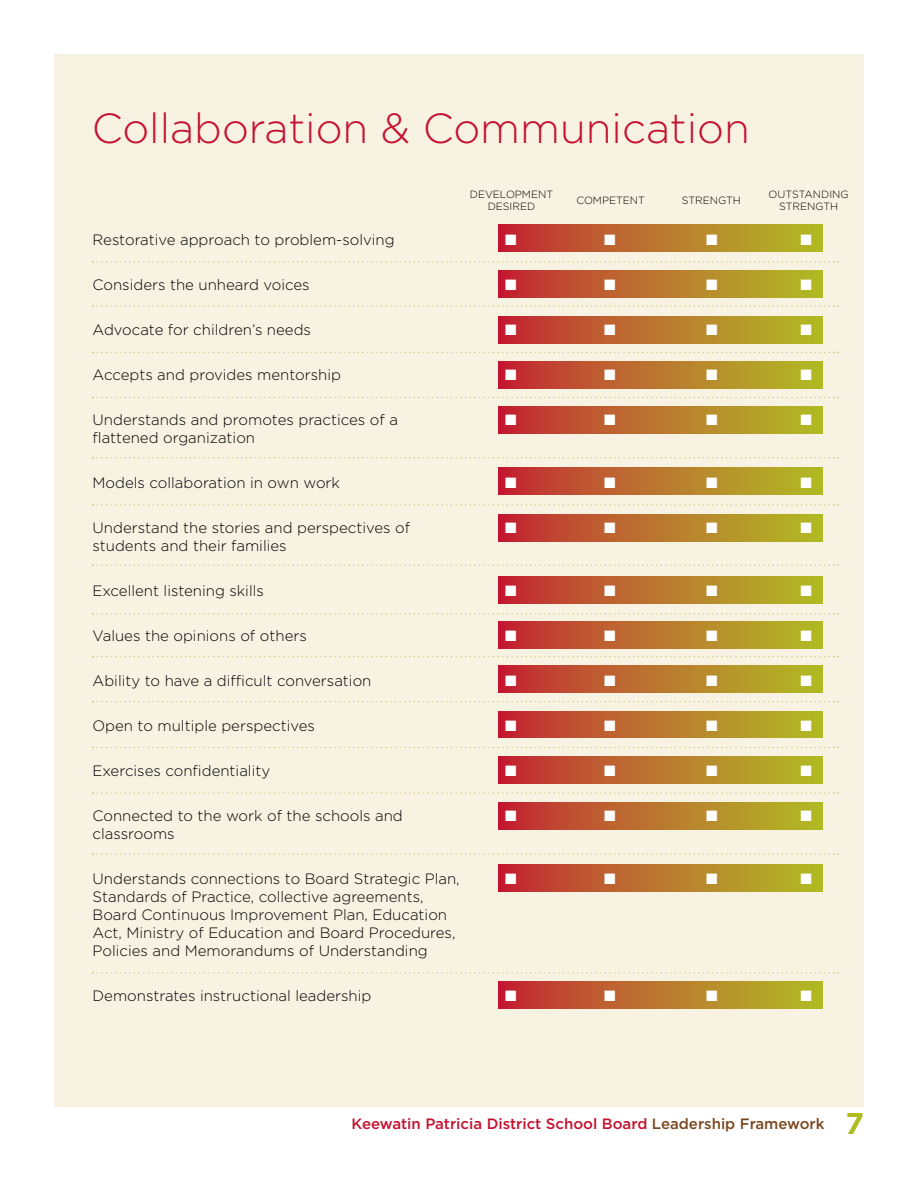
<style>
.page{position:relative;width:918px;height:1188px;background:#fff}
.page>*{position:absolute;margin:0;border:0;box-sizing:border-box;transform-origin:0 0}
.t1{font:300 42px "Gotham HTF";color:#c41230}
.t2{font:300 15px/18px "Gotham HTF";color:#000}
.t3{font:15px "Zapf Dingbats";color:#fff}
.t4{font:500 15px "Gotham HTF";color:#c41230}
.t5{font:300 10.5px/12px "Gotham HTF";color:#000;text-align:center}
.s1{color:#79471d}
.s2{font-weight:700;font-size:30px;color:#afbc22}
</style>
<div class="page">
<div style="left:54px;top:54px;width:810px;height:1053px;background:#f8f2e2"></div>
<svg style="left:498px;top:225px;width:324px;height:27px;background:#ba732c"></svg>
<svg style="left:498px;top:982px;width:324px;height:27px;background:#ba732c"></svg>
<svg style="left:498px;top:270px;width:324px;height:27px;background:#ba732c"></svg>
<svg style="left:498px;top:316px;width:324px;height:27px;background:#ba732c"></svg>
<svg style="left:498px;top:362px;width:324px;height:27px;background:#ba732c"></svg>
<svg style="left:498px;top:406px;width:324px;height:27px;background:#ba732c"></svg>
<svg style="left:498px;top:468px;width:324px;height:27px;background:#ba732c"></svg>
<svg style="left:498px;top:514px;width:324px;height:27px;background:#ba732c"></svg>
<svg style="left:498px;top:577px;width:324px;height:27px;background:#ba732c"></svg>
<svg style="left:498px;top:621px;width:324px;height:27px;background:#ba732c"></svg>
<svg style="left:498px;top:665px;width:324px;height:27px;background:#ba732c"></svg>
<svg style="left:498px;top:711px;width:324px;height:27px;background:#ba732c"></svg>
<svg style="left:498px;top:757px;width:324px;height:27px;background:#ba732c"></svg>
<svg style="left:498px;top:802px;width:324px;height:27px;background:#ba732c"></svg>
<svg style="left:498px;top:864px;width:324px;height:27px;background:#ba732c"></svg>
<svg style="left:93px;top:261px;width:745px;height:2px"></svg>
<svg style="left:93px;top:305px;width:745px;height:2px"></svg>
<svg style="left:93px;top:352px;width:745px;height:1px"></svg>
<svg style="left:93px;top:397px;width:745px;height:1px"></svg>
<svg style="left:93px;top:457px;width:745px;height:2px"></svg>
<svg style="left:93px;top:504px;width:745px;height:2px"></svg>
<svg style="left:93px;top:564px;width:745px;height:2px"></svg>
<svg style="left:93px;top:613px;width:745px;height:2px"></svg>
<svg style="left:93px;top:656px;width:745px;height:1px"></svg>
<svg style="left:93px;top:701px;width:745px;height:1px"></svg>
<svg style="left:93px;top:747px;width:745px;height:1px"></svg>
<svg style="left:93px;top:792px;width:745px;height:2px"></svg>
<svg style="left:93px;top:853px;width:745px;height:2px"></svg>
<svg style="left:93px;top:972px;width:745px;height:2px"></svg>
<h1 class="t1" style="left:92px;top:105px;width:660px">Collaboration &amp; Communication</h1>
<p class="t5" style="left:470px;top:188px;width:85px">DEVELOPMENT<br>DESIRED</p>
<p class="t5" style="left:576px;top:194px;width:70px">COMPETENT</p>
<p class="t5" style="left:682px;top:194px;width:61px">STRENGTH</p>
<p class="t5" style="left:769px;top:188px;width:82px">OUTSTANDING<br>STRENGTH</p>
<p class="t2" style="left:93px;top:230px;width:304px">Restorative approach to problem-solving</p>
<p class="t3" style="left:505px;top:232px;width:13px">■</p>
<p class="t3" style="left:604px;top:232px;width:13px">■</p>
<p class="t3" style="left:706px;top:232px;width:13px">■</p>
<p class="t3" style="left:801px;top:232px;width:13px">■</p>
<p class="t2" style="left:93px;top:275px;width:219px">Considers the unheard voices</p>
<p class="t3" style="left:505px;top:277px;width:13px">■</p>
<p class="t3" style="left:604px;top:277px;width:13px">■</p>
<p class="t3" style="left:706px;top:277px;width:13px">■</p>
<p class="t3" style="left:801px;top:277px;width:13px">■</p>
<p class="t2" style="left:93px;top:320px;width:220px">Advocate for children’s needs</p>
<p class="t3" style="left:505px;top:322px;width:13px">■</p>
<p class="t3" style="left:604px;top:322px;width:13px">■</p>
<p class="t3" style="left:706px;top:322px;width:13px">■</p>
<p class="t3" style="left:801px;top:322px;width:13px">■</p>
<p class="t2" style="left:93px;top:365px;width:250px">Accepts and provides mentorship</p>
<p class="t3" style="left:505px;top:367px;width:13px">■</p>
<p class="t3" style="left:604px;top:367px;width:13px">■</p>
<p class="t3" style="left:706px;top:367px;width:13px">■</p>
<p class="t3" style="left:801px;top:367px;width:13px">■</p>
<p class="t2" style="left:93px;top:410px;width:307px">Understands and promotes practices of a</p>
<p class="t3" style="left:505px;top:412px;width:13px">■</p>
<p class="t3" style="left:604px;top:412px;width:13px">■</p>
<p class="t3" style="left:706px;top:412px;width:13px">■</p>
<p class="t3" style="left:801px;top:412px;width:13px">■</p>
<p class="t2" style="left:93px;top:428px;width:164px">flattened organization</p>
<p class="t2" style="left:93px;top:473px;width:249px">Models collaboration in own work</p>
<p class="t3" style="left:505px;top:475px;width:13px">■</p>
<p class="t3" style="left:604px;top:475px;width:13px">■</p>
<p class="t3" style="left:706px;top:475px;width:13px">■</p>
<p class="t3" style="left:801px;top:475px;width:13px">■</p>
<p class="t2" style="left:93px;top:518px;width:319px">Understand the stories and perspectives of</p>
<p class="t3" style="left:505px;top:520px;width:13px">■</p>
<p class="t3" style="left:604px;top:520px;width:13px">■</p>
<p class="t3" style="left:706px;top:520px;width:13px">■</p>
<p class="t3" style="left:801px;top:520px;width:13px">■</p>
<p class="t2" style="left:93px;top:536px;width:196px">students and their families</p>
<p class="t2" style="left:93px;top:581px;width:173px">Excellent listening skills</p>
<p class="t3" style="left:505px;top:583px;width:13px">■</p>
<p class="t3" style="left:604px;top:583px;width:13px">■</p>
<p class="t3" style="left:706px;top:583px;width:13px">■</p>
<p class="t3" style="left:801px;top:583px;width:13px">■</p>
<p class="t2" style="left:93px;top:626px;width:216px">Values the opinions of others</p>
<p class="t3" style="left:505px;top:628px;width:13px">■</p>
<p class="t3" style="left:604px;top:628px;width:13px">■</p>
<p class="t3" style="left:706px;top:628px;width:13px">■</p>
<p class="t3" style="left:801px;top:628px;width:13px">■</p>
<p class="t2" style="left:93px;top:671px;width:280px">Ability to have a difficult conversation</p>
<p class="t3" style="left:505px;top:673px;width:13px">■</p>
<p class="t3" style="left:604px;top:673px;width:13px">■</p>
<p class="t3" style="left:706px;top:673px;width:13px">■</p>
<p class="t3" style="left:801px;top:673px;width:13px">■</p>
<p class="t2" style="left:93px;top:716px;width:224px">Open to multiple perspectives</p>
<p class="t3" style="left:505px;top:718px;width:13px">■</p>
<p class="t3" style="left:604px;top:718px;width:13px">■</p>
<p class="t3" style="left:706px;top:718px;width:13px">■</p>
<p class="t3" style="left:801px;top:718px;width:13px">■</p>
<p class="t2" style="left:93px;top:761px;width:179px">Exercises confidentiality</p>
<p class="t3" style="left:505px;top:763px;width:13px">■</p>
<p class="t3" style="left:604px;top:763px;width:13px">■</p>
<p class="t3" style="left:706px;top:763px;width:13px">■</p>
<p class="t3" style="left:801px;top:763px;width:13px">■</p>
<p class="t2" style="left:93px;top:806px;width:312px">Connected to the work of the schools and</p>
<p class="t3" style="left:505px;top:808px;width:13px">■</p>
<p class="t3" style="left:604px;top:808px;width:13px">■</p>
<p class="t3" style="left:706px;top:808px;width:13px">■</p>
<p class="t3" style="left:801px;top:808px;width:13px">■</p>
<p class="t2" style="left:93px;top:824px;width:84px">classrooms</p>
<p class="t2" style="left:93px;top:869px;width:369px">Understands connections to Board Strategic Plan,</p>
<p class="t3" style="left:505px;top:871px;width:13px">■</p>
<p class="t3" style="left:604px;top:871px;width:13px">■</p>
<p class="t3" style="left:706px;top:871px;width:13px">■</p>
<p class="t3" style="left:801px;top:871px;width:13px">■</p>
<p class="t2" style="left:93px;top:887px;width:364px">Standards of Practice, collective agreements, Board Continuous Improvement Plan, Education Act, Ministry of Education and Board Procedures, Policies and Memorandums of Understanding</p>
<p class="t2" style="left:93px;top:986px;width:280px">Demonstrates instructional leadership</p>
<p class="t3" style="left:505px;top:988px;width:13px">■</p>
<p class="t3" style="left:604px;top:988px;width:13px">■</p>
<p class="t3" style="left:706px;top:988px;width:13px">■</p>
<p class="t3" style="left:801px;top:988px;width:13px">■</p>
<p class="t4" style="left:352px;top:1115px;width:514px">Keewatin Patricia District School Board <span class="s1">Leadership Framework</span> <span class="s2">7</span></p>
</div>
